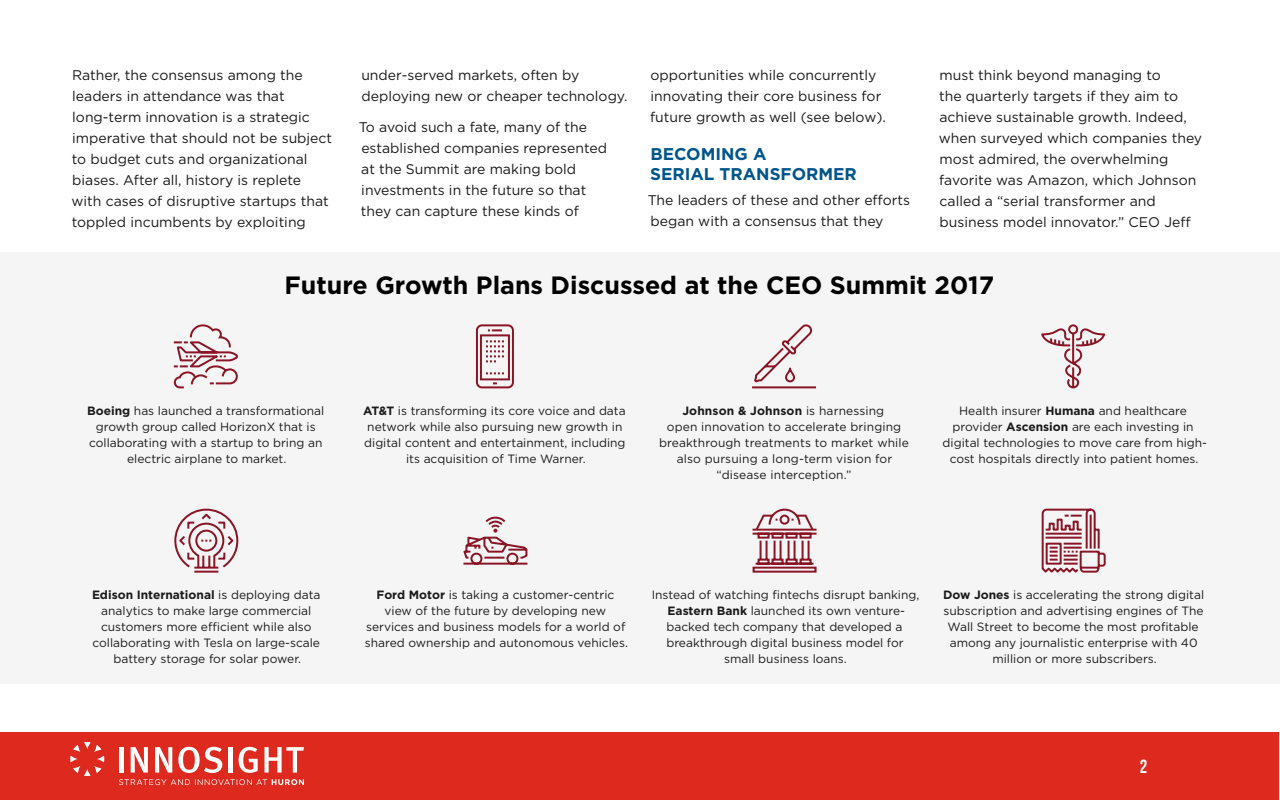
<style>
.page{position:relative;width:1280px;height:800px;background:#fff}
.page>*{position:absolute;margin:0;border:0;box-sizing:border-box;transform-origin:0 0}
.t1{font:700 25px "Gotham";color:#000}
.t2{font:700 19px "Bebas Neue";color:#fff}
.t3{font:700 17px/20px "Gotham";color:#00558c}
.t4{font:14px/21px "Gotham";color:#1a1a1a}
.t5{font:12px/16px "Gotham";color:#1a1a1a;text-align:center}
.s1{font-weight:700}
</style>
<div class="page">
<div style="left:0;top:253px;width:1280px;height:431px;background:#f5f5f5"></div>
<svg style="left:173px;top:324px;width:65px;height:65px"></svg>
<svg style="left:475px;top:324px;width:39px;height:65px"></svg>
<svg style="left:1041px;top:324px;width:65px;height:65px"></svg>
<svg style="left:174px;top:508px;width:65px;height:65px"></svg>
<svg style="left:463px;top:516px;width:65px;height:49px"></svg>
<svg style="left:752px;top:508px;width:65px;height:65px"></svg>
<svg style="left:1041px;top:508px;width:65px;height:65px"></svg>
<svg style="left:752px;top:324px;width:65px;height:65px"></svg>
<div style="left:0;top:732px;width:1280px;height:68px;background:#dd291e"></div>
<svg style="left:70px;top:742px;width:34px;height:34px"></svg>
<div style="left:119px;top:747px;width:5px;height:26px;background:#fff"></div>
<svg style="left:131px;top:747px;width:17px;height:26px"></svg>
<svg style="left:155px;top:747px;width:17px;height:26px"></svg>
<svg style="left:178px;top:747px;width:44px;height:26px"></svg>
<div style="left:228px;top:747px;width:5px;height:26px;background:#fff"></div>
<svg style="left:239px;top:747px;width:19px;height:26px"></svg>
<svg style="left:264px;top:747px;width:40px;height:26px"></svg>
<svg style="left:119px;top:779px;width:185px;height:6px"></svg>
<p class="t4" style="left:71px;top:64px;width:262px">Rather, the consensus among the leaders in attendance was that long-term innovation is a strategic imperative that should not be subject to budget cuts and organizational biases. After all, history is replete with cases of disruptive startups that toppled incumbents by exploiting</p>
<p class="t4" style="left:361px;top:64px;width:268px">under-served markets, often by deploying new or cheaper technology.</p>
<p class="t4" style="left:359px;top:116px;width:250px">To avoid such a fate, many of the established companies represented at the Summit are making bold investments in the future so that they can capture these kinds of</p>
<p class="t4" style="left:650px;top:64px;width:237px">opportunities while concurrently innovating their core business for future growth as well (see below).</p>
<h3 class="t3" style="left:650px;top:143px;width:208px">BECOMING A<br>SERIAL TRANSFORMER</h3>
<p class="t4" style="left:648px;top:189px;width:264px">The leaders of these and other efforts began with a consensus that they</p>
<p class="t4" style="left:939px;top:64px;width:265px">must think beyond managing to<br>the quarterly targets if they aim to achieve sustainable growth. Indeed, when surveyed which companies they most admired, the overwhelming favorite was Amazon, which Johnson called a “serial transformer and business model innovator.” CEO Jeff</p>
<h1 class="t1" style="left:285px;top:268px;width:711px">Future Growth Plans Discussed at the CEO Summit 2017</h1>
<p class="t5" style="left:87px;top:402px;width:239px"><span class="s1">Boeing</span> has launched a transformational growth group called HorizonX that is collaborating with a startup to bring an electric airplane to market.</p>
<p class="t5" style="left:363px;top:402px;width:264px"><span class="s1">AT&amp;T</span> is transforming its core voice and data network while also pursuing new growth in digital content and entertainment, including its acquisition of Time Warner.</p>
<p class="t5" style="left:659px;top:402px;width:251px"><span class="s1">Johnson &amp; Johnson</span> is harnessing<br>open innovation to accelerate bringing breakthrough treatments to market while also pursuing a long-term vision for “disease interception.”</p>
<p class="t5" style="left:943px;top:402px;width:266px">Health insurer <span class="s1">Humana</span> and healthcare provider <span class="s1">Ascension</span> are each investing in digital technologies to move care from high&shy;cost hospitals directly into patient homes.</p>
<p class="t5" style="left:92px;top:587px;width:230px"><span class="s1">Edison International</span> is deploying data analytics to make large commercial customers more efficient while also collaborating with Tesla on large-scale battery storage for solar power.</p>
<p class="t5" style="left:365px;top:587px;width:265px"><span class="s1">Ford Motor</span> is taking a customer-centric view of the future by developing new services and business models for a world of shared ownership and autonomous vehicles.</p>
<p class="t5" style="left:652px;top:587px;width:269px">Instead of watching fintechs disrupt banking, <span class="s1">Eastern Bank</span> launched its own venture&shy;backed tech company that developed a breakthrough digital business model for small business loans.</p>
<p class="t5" style="left:943px;top:587px;width:263px"><span class="s1">Dow Jones</span> is accelerating the strong digital subscription and advertising engines of The Wall Street to become the most profitable among any journalistic enterprise with 40 million or more subscribers.</p>
<h2 class="t2" style="left:1140px;top:756px;width:9px">2</h2>
</div>
